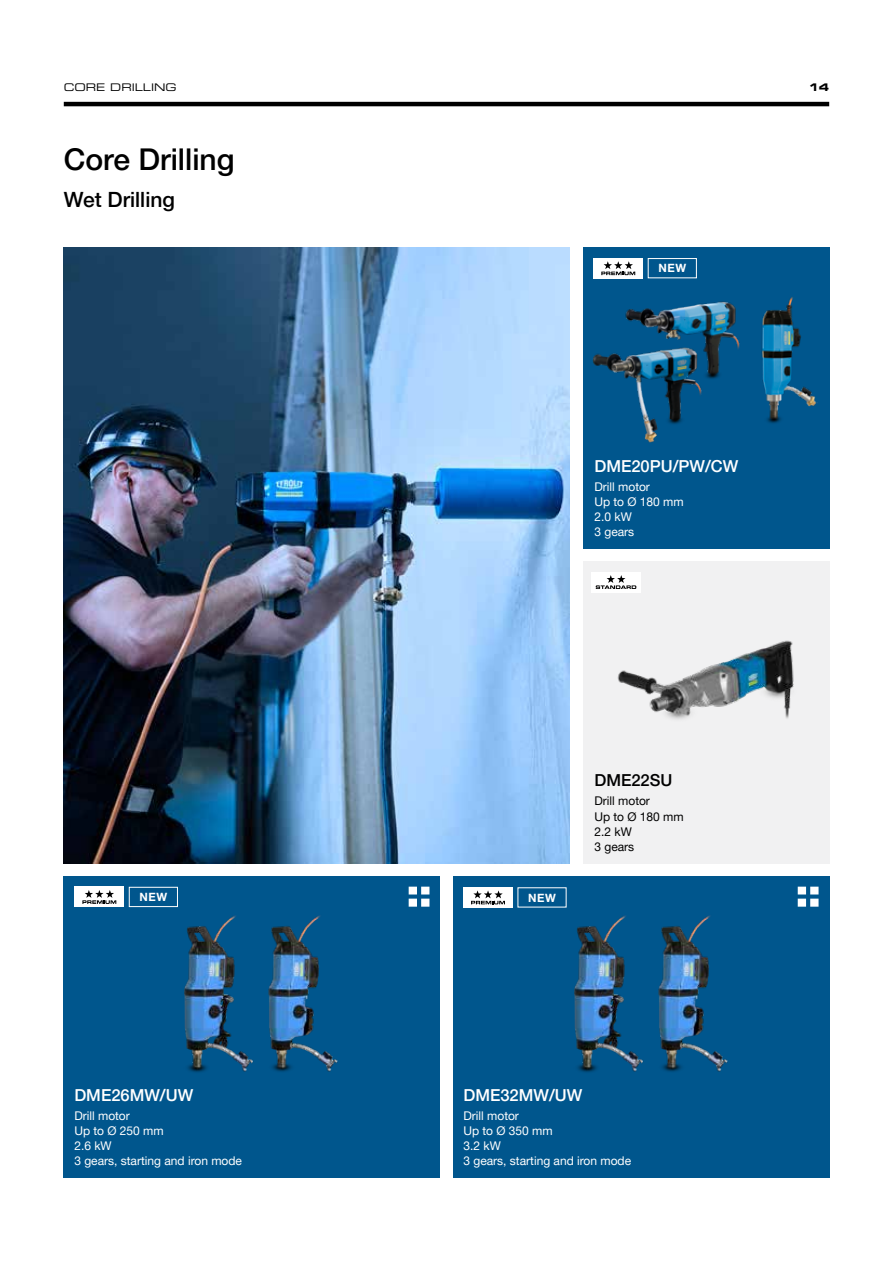
<style>
.page{position:relative;width:893px;height:1263px;background:#fff}
.page>*{position:absolute;margin:0;border:0;box-sizing:border-box;transform-origin:0 0}
.t1{font:500 30px "Helvetica Neue LTW1 G";color:#000}
.t2{font:500 21px "Helvetica Neue LTW1 G";color:#000}
.t3{font:500 16.5px "Helvetica Neue LTW1 G";color:#fff}
.t4{font:500 16.5px "Helvetica Neue LTW1 G";color:#000}
.t5{font:12px/15px "Helvetica Neue LTW1 G";color:#fff}
.t6{font:12px/15px "Helvetica Neue LTW1 G";color:#000}
.t7{font:700 11.4px "Helvetica Neue LTW1 G";letter-spacing:.05em;color:#fff}
.t8{font:10.5px "Eurostile LT Std Ex 2";color:#000}
.t9{font:10.5px "Eurostile LT Std Bold Ex 2";color:#000}
</style>
<div class="page">
<hr style="left:64px;top:102px;width:765px;height:4px;background:#000">
<div style="left:453px;top:876px;width:376px;height:302px;background:#00568d"></div>
<div style="left:583px;top:561px;width:246px;height:302px;background:#f1f1f2"></div>
<img style="left:617px;top:640px;width:177px;height:79px">
<div style="left:591px;top:572px;width:49px;height:20px;background:#fff"></div>
<svg style="left:596px;top:575px;width:40px;height:14px"></svg>
<div style="left:64px;top:876px;width:376px;height:302px;background:#00568d"></div>
<svg style="left:798px;top:887px;width:20px;height:20px"></svg>
<svg style="left:409px;top:887px;width:20px;height:20px"></svg>
<div style="left:75px;top:887px;width:49px;height:20px;background:#fff"></div>
<svg style="left:82px;top:890px;width:34px;height:14px"></svg>
<div style="left:129px;top:887px;width:49px;height:20px;border:1px solid #fff"></div>
<img style="left:144px;top:907px;width:194px;height:165px">
<div style="left:463px;top:887px;width:50px;height:20px;background:#fff"></div>
<svg style="left:471px;top:890px;width:34px;height:14px"></svg>
<div style="left:583px;top:247px;width:246px;height:302px;background:#00568d"></div>
<img style="left:592px;top:297px;width:225px;height:146px">
<div style="left:594px;top:258px;width:49px;height:20px;background:#fff"></div>
<svg style="left:601px;top:261px;width:34px;height:14px"></svg>
<div style="left:648px;top:258px;width:49px;height:20px;border:1px solid #fff"></div>
<img style="left:533px;top:907px;width:195px;height:165px">
<img style="left:64px;top:248px;width:506px;height:615px">
<p class="t8" style="left:64px;top:80px;width:114px">CORE DRILLING</p>
<p class="t9" style="left:808px;top:80px;width:22px">14</p>
<h1 class="t1" style="left:64px;top:142px;width:172px">Core Drilling</h1>
<h2 class="t2" style="left:64px;top:187px;width:113px">Wet Drilling</h2>
<p class="t7" style="left:658px;top:261px;width:29px">NEW</p>
<h3 class="t3" style="left:594px;top:456px;width:145px">DME20PU/PW/CW</h3>
<p class="t5" style="left:594px;top:479px;width:91px">Drill motor<br>Up to Ø 180 mm<br>2.0 kW<br>3 gears</p>
<p class="t7" style="left:139px;top:890px;width:29px">NEW</p>
<p class="t7" style="left:528px;top:890px;width:29px">NEW</p>
<h3 class="t4" style="left:594px;top:770px;width:79px">DME22SU</h3>
<p class="t6" style="left:594px;top:794px;width:91px">Drill motor<br>Up to Ø 180 mm<br>2.2 kW<br>3 gears</p>
<h3 class="t3" style="left:74px;top:1085px;width:120px">DME26MW/UW</h3>
<p class="t5" style="left:74px;top:1108px;width:169px">Drill motor<br>Up to Ø 250 mm<br>2.6 kW<br>3 gears, starting and iron mode</p>
<h3 class="t3" style="left:463px;top:1085px;width:120px">DME32MW/UW</h3>
<p class="t5" style="left:463px;top:1108px;width:169px">Drill motor<br>Up to Ø 350 mm<br>3.2 kW<br>3 gears, starting and iron mode</p>
</div>
